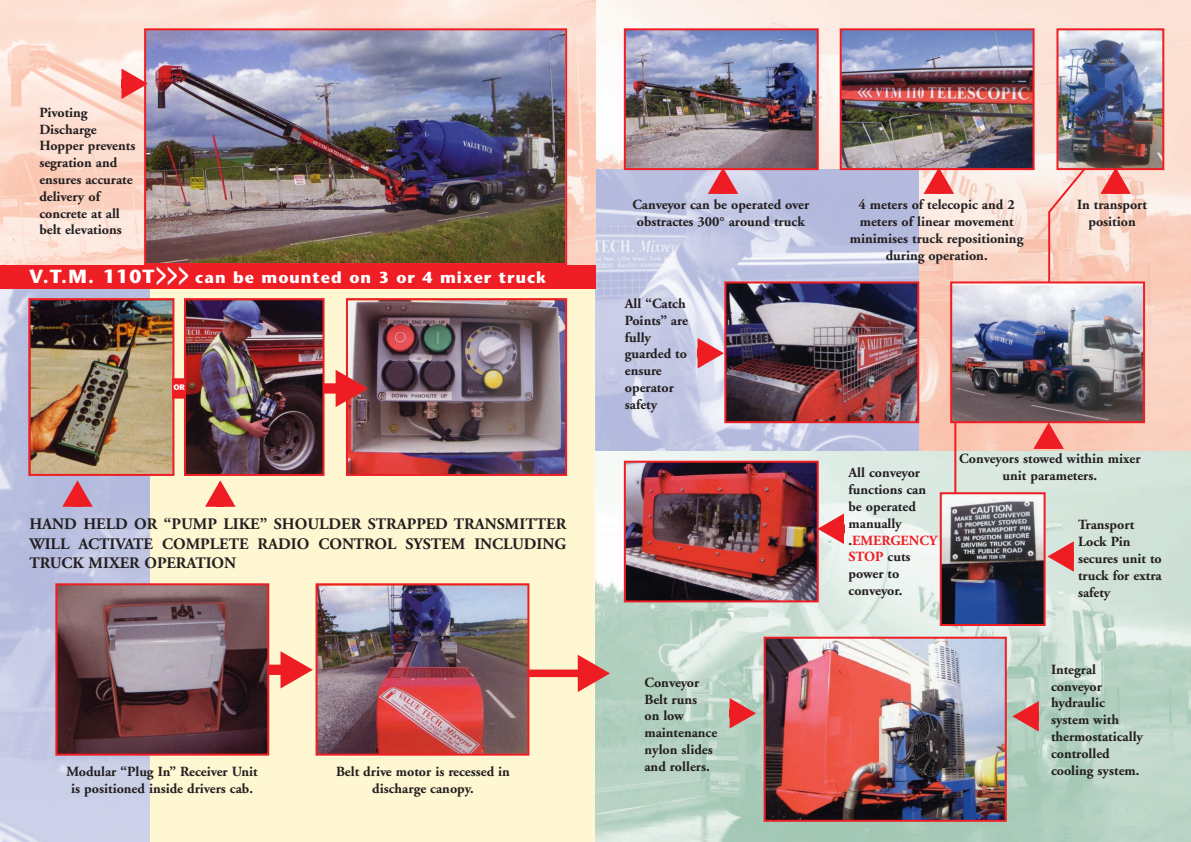
<style>
.page{position:relative;width:1191px;height:842px;background:#fef7d2}
.page>*{position:absolute;margin:0;border:0;box-sizing:border-box;transform-origin:0 0}
.t1{font:700 19px "Stone Sans";color:#fff}
.t2{font:700 16px/19.2px "Adobe Garamond";color:#231f20;text-align:justify}
.t3{font:700 16px "Stone Sans";letter-spacing:.065em;color:#fff}
.t4{font:700 14px/16.8px "Adobe Garamond";color:#231f20}
.t5{font:700 8px "Stone Sans";color:#fff}
.s1{font-size:36px}
.s2{color:#251a05}
.s3{color:#ee1e24}
</style>
<div class="page">
<img style="left:595px;top:0;width:596px;height:452px">
<img style="left:595px;top:169px;width:323px;height:283px">
<img style="left:0;top:288px;width:149px;height:554px">
<img style="left:0;top:0;width:595px;height:265px">
<img style="left:147px;top:31px;width:417px;height:231px">
<div style="left:144px;top:28px;width:423px;height:237px;border:2px solid #ee1e24"></div>
<img style="left:595px;top:452px;width:596px;height:390px">
<div style="left:0;top:265px;width:595px;height:23px;background:#ee1e24"></div>
<svg style="left:121px;top:68px;width:27px;height:31px"></svg>
<img style="left:31px;top:301px;width:140px;height:172px">
<div style="left:28px;top:298px;width:146px;height:178px;border:2px solid #ee1e24"></div>
<img style="left:187px;top:301px;width:134px;height:172px">
<div style="left:184px;top:298px;width:140px;height:178px;border:2px solid #ee1e24"></div>
<img style="left:349px;top:301px;width:215px;height:172px">
<div style="left:346px;top:298px;width:221px;height:178px;border:2px solid #ee1e24"></div>
<div style="left:325px;top:384px;width:16px;height:9px;background:#ee1d23"></div>
<svg style="left:335px;top:370px;width:33px;height:37px"></svg>
<div style="left:173px;top:384px;width:11px;height:9px;background:#ee1d23"></div>
<svg style="left:62px;top:480px;width:31px;height:27px"></svg>
<svg style="left:205px;top:480px;width:30px;height:27px"></svg>
<img style="left:58px;top:586px;width:208px;height:167px">
<div style="left:55px;top:583px;width:214px;height:173px;border:2px solid #ee1e24"></div>
<img style="left:318px;top:586px;width:208px;height:167px">
<div style="left:315px;top:583px;width:214px;height:173px;border:2px solid #ee1e24"></div>
<div style="left:270px;top:665px;width:16px;height:9px;background:#ee1d23"></div>
<svg style="left:280px;top:651px;width:33px;height:37px"></svg>
<img style="left:627px;top:31px;width:188px;height:136px">
<div style="left:624px;top:28px;width:194px;height:142px;border:2px solid #ee1e24"></div>
<img style="left:1059px;top:31px;width:102px;height:136px">
<div style="left:1056px;top:28px;width:108px;height:142px;border:2px solid #ee1e24"></div>
<svg style="left:707px;top:167px;width:31px;height:27px"></svg>
<img style="left:842px;top:31px;width:189px;height:136px">
<div style="left:839px;top:28px;width:195px;height:142px;border:2px solid #ee1e24"></div>
<svg style="left:923px;top:167px;width:31px;height:27px"></svg>
<svg style="left:1100px;top:167px;width:31px;height:27px"></svg>
<svg style="left:1047px;top:166px;width:40px;height:115px;background:#f8ccc0"></svg>
<img style="left:727px;top:284px;width:189px;height:136px">
<div style="left:724px;top:281px;width:195px;height:142px;border:2px solid #ee1e24"></div>
<img style="left:953px;top:284px;width:189px;height:136px">
<div style="left:950px;top:281px;width:195px;height:142px;border:2px solid #ee1e24"></div>
<svg style="left:697px;top:338px;width:27px;height:30px"></svg>
<svg style="left:1033px;top:422px;width:31px;height:27px"></svg>
<hr style="left:954px;top:422px;width:2px;height:86px;background:#ee1e24">
<img style="left:627px;top:464px;width:188px;height:135px">
<div style="left:624px;top:461px;width:194px;height:141px;border:2px solid #ee1e24"></div>
<img style="left:942px;top:495px;width:100px;height:128px">
<div style="left:939px;top:492px;width:106px;height:134px;border:2px solid #ee1e24"></div>
<svg style="left:1047px;top:541px;width:26px;height:31px"></svg>
<svg style="left:817px;top:513px;width:27px;height:31px"></svg>
<img style="left:766px;top:640px;width:237px;height:179px">
<div style="left:763px;top:637px;width:243px;height:185px;border:2px solid #ee1e24"></div>
<div style="left:529px;top:669px;width:54px;height:9px;background:#ee1d23"></div>
<svg style="left:578px;top:655px;width:32px;height:37px"></svg>
<svg style="left:1012px;top:701px;width:26px;height:30px"></svg>
<svg style="left:729px;top:698px;width:27px;height:31px"></svg>
<p class="t4" style="left:39px;top:105px;width:98px">Pivoting<br>Discharge<br>Hopper prevents segration and ensures accurate delivery of concrete at all belt elevations</p>
<h1 class="t1" style="left:29px;top:269px;width:161px">V.T.M. 110T<span class="s1">&gt;&gt;&gt;</span></h1>
<p class="t3" style="left:195px;top:271px;width:352px">can be mounted on 3 or 4 mixer truck</p>
<p class="t5" style="left:173px;top:384px;width:13px">OR</p>
<p class="t2" style="left:29px;top:516px;width:538px">HAND HELD OR “PUMP LIKE” SHOULDER STRAPPED TRANSMITTER WILL ACTIVATE COMPLETE RADIO CONTROL SYSTEM INCLUDING TRUCK MIXER OPERATION</p>
<p class="t4" style="left:66px;top:764px;width:193px;text-align:center">Modular “Plug In” Receiver Unit is positioned inside drivers cab.</p>
<p class="t4" style="left:336px;top:764px;width:175px;text-align:center">Belt drive motor is recessed in discharge canopy.</p>
<p class="t4" style="left:632px;top:198px;width:178px;text-align:center">Canveyor can be operated over obstractes 300° around truck</p>
<p class="t4" style="left:850px;top:198px;width:175px;text-align:center">4 meters of telecopic and 2 meters of linear movement minimises truck repositioning during operation.</p>
<p class="t4" style="left:1077px;top:198px;width:72px;text-align:center">In transport position</p>
<p class="t4" style="left:625px;top:296px;width:65px">All “Catch<br>Points” are fully guarded to ensure operator safety</p>
<p class="t4" style="left:644px;top:675px;width:74px">Conveyor<br>Belt runs<br>on low maintenance nylon slides and rollers.</p>
<p class="t4" style="left:848px;top:466px;width:90px">All conveyor functions can be operated manually <span class="s2">.</span><span class="s3">EMERGENCY<br>STOP</span> cuts power to conveyor.</p>
<p class="t4" style="left:959px;top:452px;width:183px;text-align:center">Conveyors stowed within mixer unit parameters.</p>
<p class="t4" style="left:1078px;top:518px;width:85px">Transport<br>Lock Pin secures unit to truck for extra safety</p>
<p class="t4" style="left:1051px;top:662px;width:94px">Integral conveyor hydraulic system with thermostatically controlled cooling system.</p>
</div>
